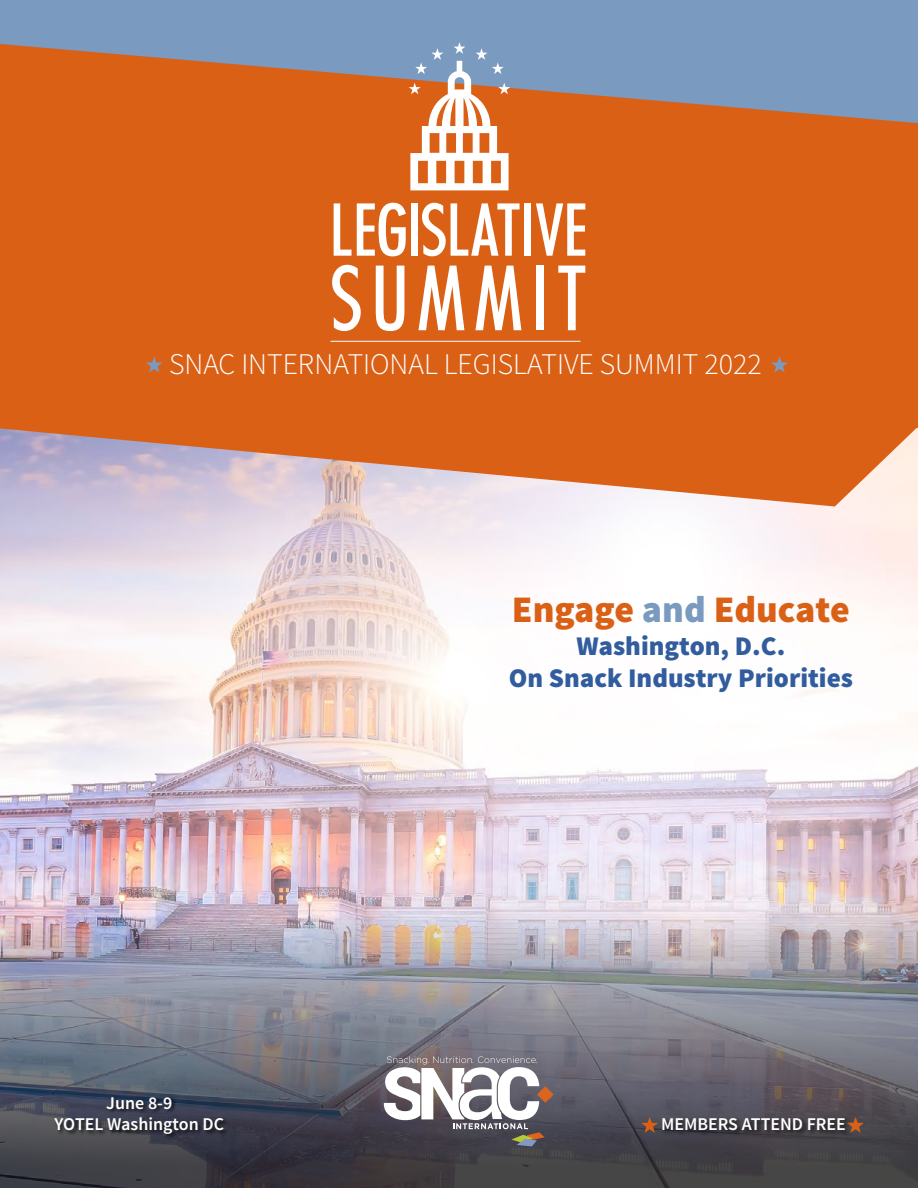
<style>
.page{position:relative;width:918px;height:1188px;background:#fff}
.page>*{position:absolute;margin:0;border:0;box-sizing:border-box;transform-origin:0 0}
.t1{font:900 37.5px "Source Sans Pro";color:#da6016}
.t2{font:300 30px "Source Sans Pro";color:#fff}
.t3{font:900 27px/32.4px "Source Sans Pro";color:#315d9e;text-align:center}
.t4{font:600 18px/21.6px "Source Sans Pro";color:#fff;text-align:center}
.s1{color:#7a9ac0}
</style>
<div class="page">
<img style="left:0;top:507px;width:918px;height:410px">
<svg style="left:0;top:428px;width:918px;height:79px;background:#d79578"></svg>
<img style="left:0;top:917px;width:918px;height:271px">
<div style="left:0;top:19px;width:918px;height:409px;background:#da6016"></div>
<div style="left:54px;top:1096px;width:175px;height:44px;background:#000;opacity:.75"></div>
<div style="left:661px;top:1116px;width:191px;height:21px;background:#000;opacity:.75"></div>
<svg style="left:0;top:0;width:918px;height:123px;fill:#7a9ac0"></svg>
<svg style="left:332px;top:265px;width:29px;height:66px"></svg>
<svg style="left:376px;top:266px;width:28px;height:65px"></svg>
<svg style="left:418px;top:266px;width:46px;height:64px"></svg>
<svg style="left:475px;top:266px;width:46px;height:64px"></svg>
<div style="left:536px;top:266px;width:7px;height:64px;background:#fff"></div>
<svg style="left:558px;top:266px;width:27px;height:64px"></svg>
<svg style="left:334px;top:203px;width:17px;height:53px"></svg>
<svg style="left:357px;top:203px;width:49px;height:53px"></svg>
<div style="left:411px;top:203px;width:7px;height:53px;background:#fff"></div>
<svg style="left:422px;top:203px;width:98px;height:53px"></svg>
<div style="left:524px;top:203px;width:7px;height:53px;background:#fff"></div>
<svg style="left:536px;top:203px;width:49px;height:53px"></svg>
<svg style="left:409px;top:42px;width:101px;height:148px"></svg>
<hr style="left:330px;top:341px;width:250px;height:1px;background:#fff">
<svg style="left:384px;top:1056px;width:170px;height:90px"></svg>
<svg style="left:641px;top:1117px;width:17px;height:16px"></svg>
<svg style="left:847px;top:1117px;width:17px;height:16px"></svg>
<svg style="left:771px;top:356px;width:17px;height:17px"></svg>
<svg style="left:146px;top:356px;width:17px;height:17px"></svg>
<h2 class="t2" style="left:169px;top:346px;width:594px">SNAC INTERNATIONAL LEGISLATIVE SUMMIT 2022</h2>
<p class="t4" style="left:55px;top:1092px;width:171px">June 8-9<br>YOTEL Washington DC</p>
<h1 class="t1" style="left:512px;top:585px;width:340px">Engage <span class="s1">and</span> Educate</h1>
<h3 class="t3" style="left:509px;top:631px;width:346px">Washington, D.C.<br>On Snack Industry Priorities</h3>
<p class="t4" style="left:661px;top:1114px;width:186px">MEMBERS ATTEND FREE</p>
</div>
